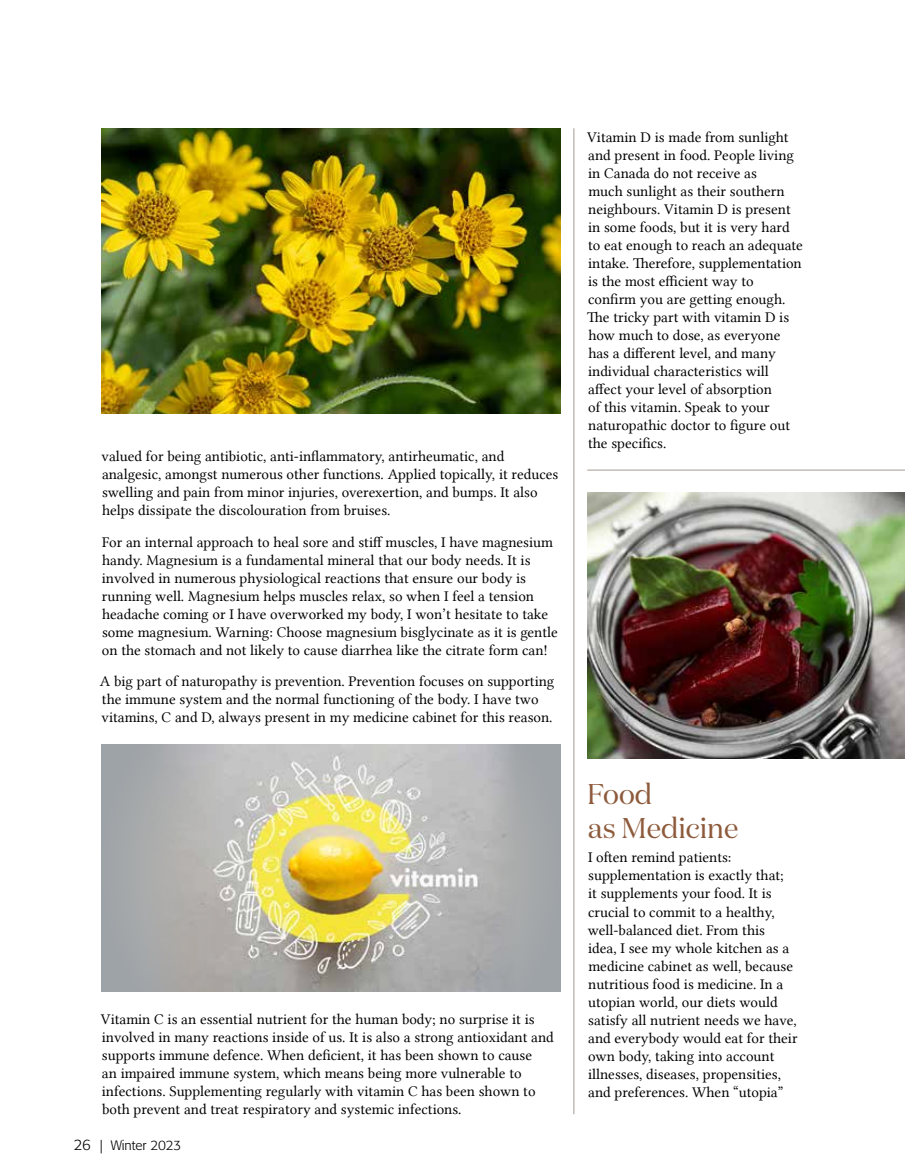
<style>
.page{position:relative;width:905px;height:1175px;background:#fff}
.page>*{position:absolute;margin:0;border:0;box-sizing:border-box;transform-origin:0 0}
.t1{font:28.5px/34.2px "Domaine Disp";color:#8d5a3b}
.t2{font:15px/18px "Lin Libertine";color:#000}
.t3{font:300 13.5px "Formata";color:#000}
.s1{font-size:15px}
</style>
<div class="page">
<hr style="left:573px;top:128px;width:1px;height:986px;background:#a39d91">
<hr style="left:587px;top:470px;width:317px;height:1px;background:#a39d91">
<img style="left:101px;top:128px;width:459px;height:286px">
<img style="left:587px;top:492px;width:317px;height:266px">
<div style="left:101px;top:745px;width:459px;height:246px;background:#a2a6a9"></div>
<img style="left:150px;top:745px;width:365px;height:246px">
<p class="t2" style="left:101px;top:447px;width:458px">valued for being antibiotic, anti-inflammatory, antirheumatic, and analgesic, amongst numerous other functions. Applied topically, it reduces swelling and pain from minor injuries, overexertion, and bumps. It also helps dissipate the discolouration from bruises.</p>
<p class="t2" style="left:102px;top:533px;width:457px">For an internal approach to heal sore and stiff muscles, I have magnesium handy. Magnesium is a fundamental mineral that our body needs. It is involved in numerous physiological reactions that ensure our body is running well. Magnesium helps muscles relax, so when I feel a tension headache coming or I have overworked my body, I won’t hesitate to take some magnesium. Warning: Choose magnesium bisglycinate as it is gentle on the stomach and not likely to cause diarrhea like the citrate form can!</p>
<p class="t2" style="left:100px;top:672px;width:456px">A big part of naturopathy is prevention. Prevention focuses on supporting the immune system and the normal functioning of the body. I have two vitamins, C and D, always present in my medicine cabinet for this reason.</p>
<p class="t2" style="left:101px;top:1010px;width:454px">Vitamin C is an essential nutrient for the human body; no surprise it is involved in many reactions inside of us. It is also a strong antioxidant and supports immune defence. When deficient, it has been shown to cause<br>an impaired immune system, which means being more vulnerable to infections. Supplementing regularly with vitamin C has been shown to both prevent and treat respiratory and systemic infections.</p>
<p class="t3" style="left:74px;top:1137px;width:109px"><span class="s1">26</span> | Winter 2023</p>
<p class="t2" style="left:587px;top:128px;width:217px">Vitamin D is made from sunlight and present in food. People living in Canada do not receive as<br>much sunlight as their southern neighbours. Vitamin D is present in some foods, but it is very hard to eat enough to reach an adequate intake. Therefore, supplementation is the most efficient way to confirm you are getting enough.<br>The tricky part with vitamin D is how much to dose, as everyone has a different level, and many individual characteristics will affect your level of absorption<br>of this vitamin. Speak to your naturopathic doctor to figure out the specifics.</p>
<h1 class="t1" style="left:587px;top:776px;width:153px">Food<br>as Medicine</h1>
<p class="t2" style="left:587px;top:848px;width:211px">I often remind patients: supplementation is exactly that;<br>it supplements your food. It is crucial to commit to a healthy, well-balanced diet. From this<br>idea, I see my whole kitchen as a medicine cabinet as well, because nutritious food is medicine. In a utopian world, our diets would satisfy all nutrient needs we have, and everybody would eat for their own body, taking into account illnesses, diseases, propensities, and preferences. When “utopia”</p>
</div>
